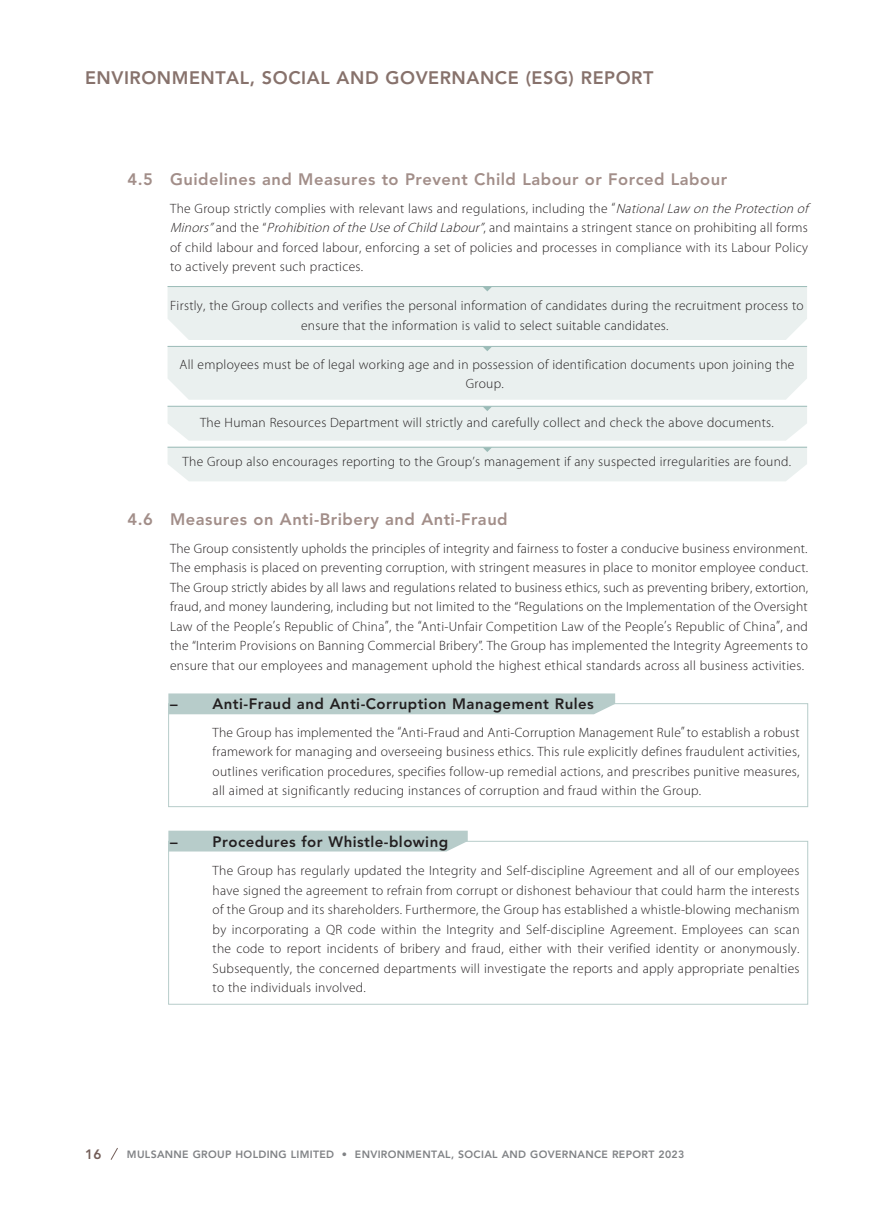
<style>
.page{position:relative;width:893px;height:1212px;background:#fff}
.page>*{position:absolute;margin:0;border:0;box-sizing:border-box;transform-origin:0 0}
.t1{font:800 18px "Avenir LT Std";letter-spacing:.03em;color:#87726c}
.t2{font:800 16.5px "Avenir LT Std";letter-spacing:.03em;color:#a28e89}
.t3{font:800 15px "Avenir LT Std";letter-spacing:.03em;color:#231f20}
.t4{font:300 13.5px/19.5px "Myriad Pro";letter-spacing:.02em;color:#231f20;text-align:justify}
.t5{font:800 13.5px "Avenir LT Std";color:#735e59}
.t6{font:800 10.5px "Avenir LT Std";letter-spacing:.03em;color:#808285}
.s1{font-style:italic}
</style>
<div class="page">
<svg style="left:110px;top:1148px;width:8px;height:12px"></svg>
<div style="left:168px;top:703px;width:640px;height:104px;border:1px solid #b7ccca"></div>
<div style="left:168px;top:841px;width:640px;height:163px;border:1px solid #b7ccca"></div>
<div style="left:168px;top:831px;width:300px;height:20px;background:#b7ccca"></div>
<div style="left:168px;top:693px;width:447px;height:21px;background:#b7ccca"></div>
<hr style="left:168px;top:286px;width:639px;height:1px;background:#9bbbb7">
<div style="left:168px;top:287px;width:639px;height:53px;background:#eaf0ef"></div>
<div style="left:168px;top:346px;width:639px;height:54px;background:#eaf0ef"></div>
<div style="left:168px;top:406px;width:639px;height:35px;background:#eaf0ef"></div>
<div style="left:168px;top:447px;width:639px;height:34px;background:#eaf0ef"></div>
<h1 class="t1" style="left:85px;top:67px;width:570px">ENVIRONMENTAL, SOCIAL AND GOVERNANCE (ESG) REPORT</h1>
<p class="t2" style="left:128px;top:169px;width:601px">4.5 Guidelines and Measures to Prevent Child Labour or Forced Labour</p>
<p class="t4" style="left:170px;top:199px;width:639px">The Group strictly complies with relevant laws and regulations, including the “<span class="s1">NationalLaw on the Protection of Minors”</span>and the “<span class="s1">Prohibition of the Use of Child Labour”</span>, and maintains a stringent stance on prohibiting all forms of child labour and forced labour, enforcing a set of policies and processes in compliance with its Labour Policy to actively prevent such practices.</p>
<p class="t4" style="left:170px;top:296px;width:635px;text-align:center">Firstly, the Group collects and verifies the personal information of candidates during the recruitment process to ensure that the information is valid to select suitable candidates.</p>
<p class="t4" style="left:180px;top:355px;width:616px;text-align:center">All employees must be of legal working age and in possession of identification documents upon joining the<br>Group.</p>
<p class="t4" style="left:200px;top:413px;width:575px">The Human Resources Department will strictly and carefully collect and check the above documents.</p>
<p class="t4" style="left:183px;top:452px;width:610px">The Group also encourages reporting to the Group’s management if any suspected irregularities are found.</p>
<p class="t2" style="left:128px;top:509px;width:382px">4.6 Measures on Anti-Bribery and Anti-Fraud</p>
<p class="t4" style="left:170px;top:539px;width:640px">The Group consistently upholds the principles of integrity and fairness to foster a conducive business environment.<br>The emphasis is placed on preventing corruption, with stringent measures in place to monitor employee conduct.<br>The Group strictly abides by all laws and regulations related to business ethics, such as preventing bribery, extortion, fraud, and money laundering, including but not limited to the “Regulations on the Implementation of the Oversight Law of the People’s Republic of China”, the “Anti-Unfair Competition Law of the People’s Republic of China”, and the “Interim Provisions on Banning Commercial Bribery”. The Group has implemented the Integrity Agreements to ensure that our employees and management uphold the highest ethical standards across all business activities.</p>
<p class="t3" style="left:170px;top:695px;width:425px">– Anti-Fraud and Anti-Corruption Management Rules</p>
<p class="t4" style="left:213px;top:723px;width:589px">The Group has implemented the “Anti-Fraud and Anti-Corruption Management Rule” to establish a robust framework for managing and overseeing business ethics. This rule explicitly defines fraudulent activities, outlines verification procedures, specifies follow-up remedial actions, and prescribes punitive measures, all aimed at significantly reducing instances of corruption and fraud within the Group.</p>
<p class="t3" style="left:170px;top:833px;width:280px">– Procedures for Whistle-blowing</p>
<p class="t4" style="left:213px;top:861px;width:589px">The Group has regularly updated the Integrity and Self-discipline Agreement and all of our employees have signed the agreement to refrain from corrupt or dishonest behaviour that could harm the interests of the Group and its shareholders. Furthermore, the Group has established a whistle-blowing mechanism by incorporating a QR code within the Integrity and Self-discipline Agreement. Employees can scan the code to report incidents of bribery and fraud, either with their verified identity or anonymously.<br>Subsequently, the concerned departments will investigate the reports and apply appropriate penalties to the individuals involved.</p>
<p class="t5" style="left:85px;top:1146px;width:18px">16</p>
<p class="t6" style="left:127px;top:1148px;width:559px">MULSANNE GROUP HOLDING LIMITED • ENVIRONMENTAL, SOCIAL AND GOVERNANCE REPORT 2023</p>
</div>
